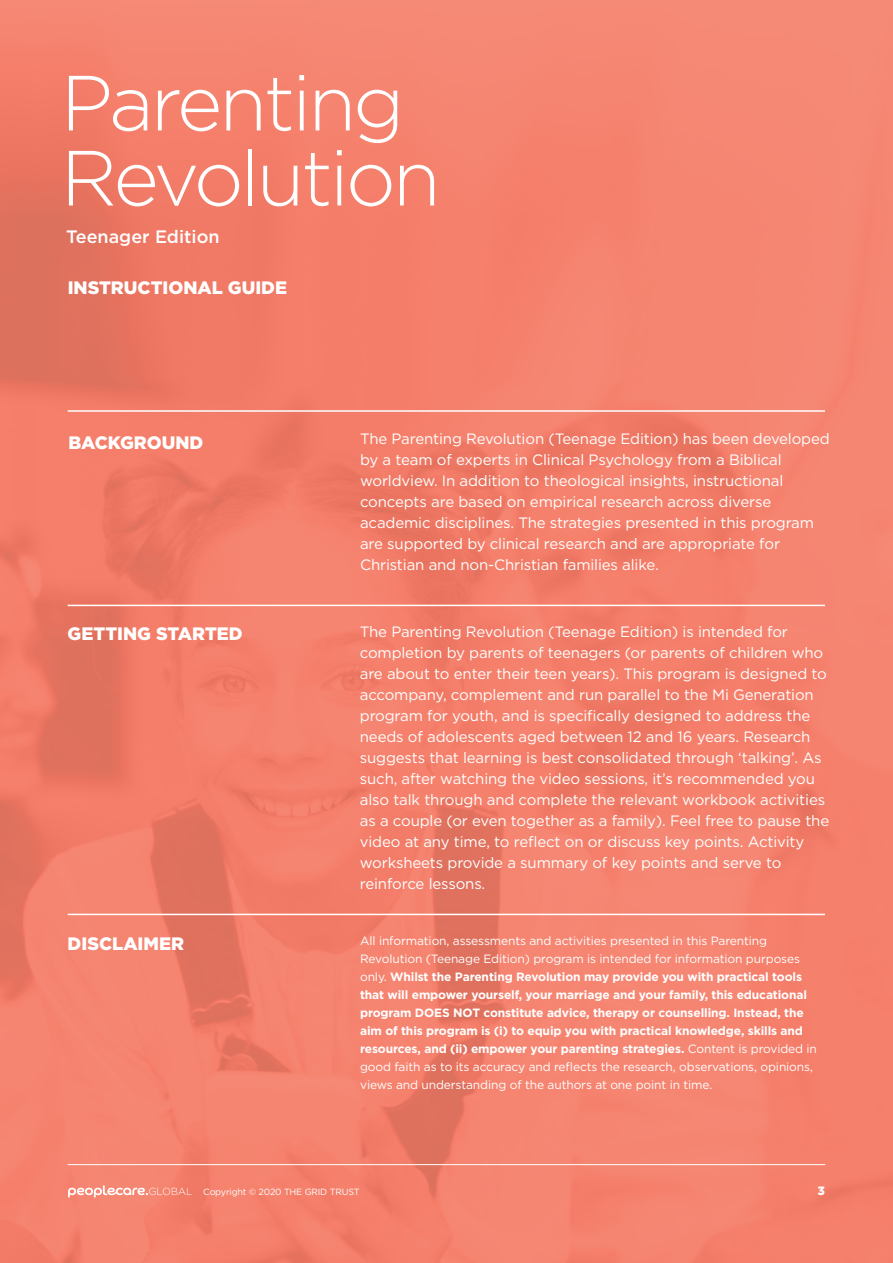
<style>
.page{position:relative;width:893px;height:1263px;background:#f47e69}
.page>*{position:absolute;margin:0;border:0;box-sizing:border-box;transform-origin:0 0}
.t1{font:300 78px/75px "Gotham";letter-spacing:-.04em;color:#fff}
.t2{font:900 18px "Gotham";color:#fff}
.t3{font:500 18px "Gotham";color:#fff}
.t4{font:15px/21px "Gotham";letter-spacing:-.01em;color:#fff}
.t5{font:700 12px/18px "Gotham";letter-spacing:-.01em;color:#fff}
.t6{font:900 12px "Gotham";color:#fff}
.t7{font:9px "Gotham";letter-spacing:-.02em;color:#fff}
.s1{font-weight:400}
</style>
<div class="page">
<hr style="left:68px;top:410px;width:757px;height:2px;background:#fff">
<hr style="left:68px;top:605px;width:757px;height:1px;background:#fff">
<hr style="left:68px;top:914px;width:757px;height:1px;background:#fff">
<hr style="left:68px;top:1164px;width:757px;height:1px;background:#fff">
<svg style="left:68px;top:1185px;width:124px;height:12px"></svg>
<h1 class="t1" style="left:61px;top:63px;width:381px">Parenting<br>Revolution</h1>
<p class="t3" style="left:66px;top:225px;width:155px">Teenager Edition</p>
<p class="t2" style="left:68px;top:275px;width:221px">INSTRUCTIONAL GUIDE</p>
<p class="t2" style="left:68px;top:430px;width:136px">BACKGROUND</p>
<p class="t4" style="left:360px;top:428px;width:471px">The Parenting Revolution (Teenage Edition) has been developed by a team of experts in Clinical Psychology from a Biblical worldview. In addition to theological insights, instructional concepts are based on empirical research across diverse academic disciplines. The strategies presented in this program are supported by clinical research and are appropriate for Christian and non-Christian families alike.</p>
<p class="t2" style="left:68px;top:621px;width:177px">GETTING STARTED</p>
<p class="t4" style="left:360px;top:621px;width:471px">The Parenting Revolution (Teenage Edition) is intended for completion by parents of teenagers (or parents of children who are about to enter their teen years). This program is designed to accompany, complement and run parallel to the Mi Generation program for youth, and is specifically designed to address the needs of adolescents aged between 12 and 16 years. Research suggests that learning is best consolidated through ‘talking’. As such, after watching the video sessions, it’s recommended you also talk through and complete the relevant workbook activities as a couple (or even together as a family). Feel free to pause the video at any time, to reflect on or discuss key points. Activity worksheets provide a summary of key points and serve to reinforce lessons.</p>
<p class="t2" style="left:68px;top:931px;width:118px">DISCLAIMER</p>
<p class="t5" style="left:360px;top:932px;width:458px"><span class="s1">All information, assessments and activities presented in this Parenting Revolution (Teenage Edition) program is intended for information purposes only.</span> Whilst the Parenting Revolution may provide you with practical tools that will empower yourself, your marriage and your family, this educational program DOES NOT constitute advice, therapy or counselling. Instead, the aim of this program is (i) to equip you with practical knowledge, skills and resources, and (ii) empower your parenting strategies. <span class="s1">Content is provided in good faith as to its accuracy and reflects the research, observations, opinions, views and understanding of the authors at one point in time.</span></p>
<p class="t7" style="left:203px;top:1186px;width:158px">Copyright © 2020 THE GRID TRUST</p>
<p class="t6" style="left:817px;top:1182px;width:9px">3</p>
</div>
